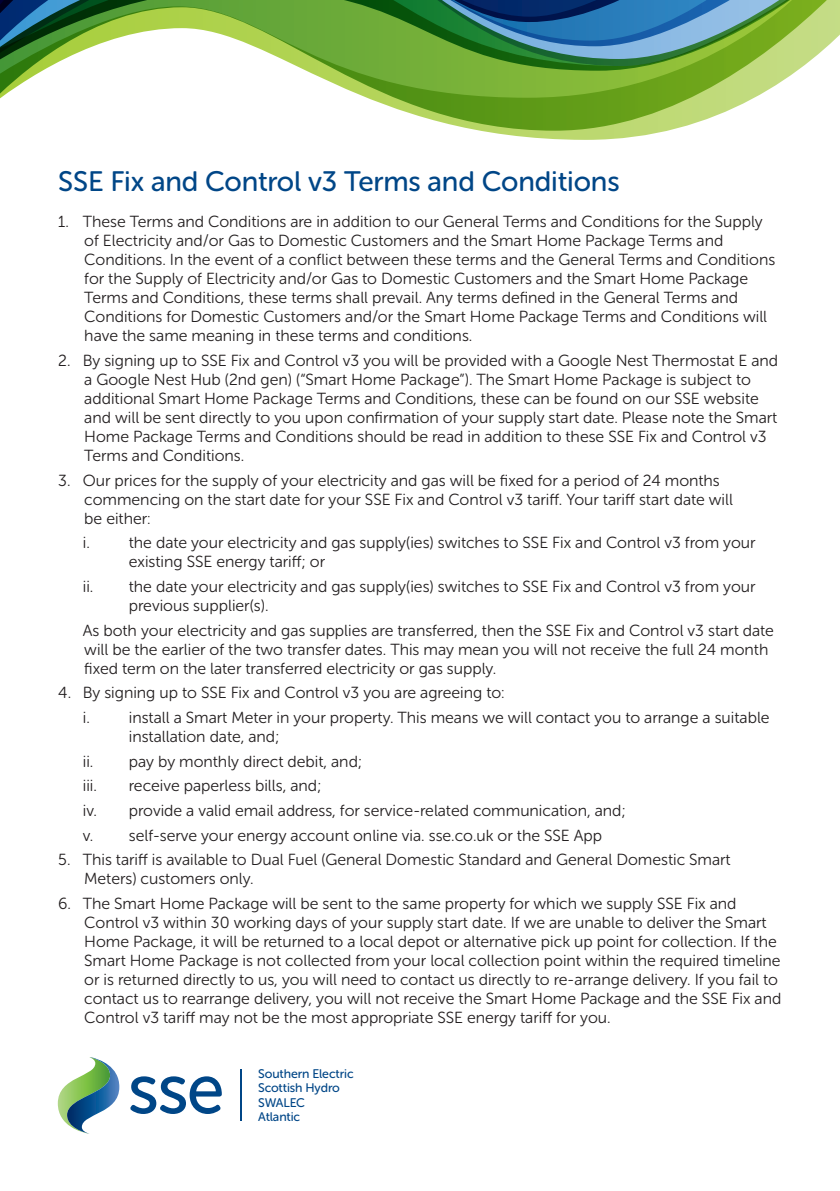
<style>
.page{position:relative;width:840px;height:1191px;background:#fff}
.page>*{position:absolute;margin:0;border:0;box-sizing:border-box;transform-origin:0 0}
.t1{font:28px "Museo Sans Rounded 500";letter-spacing:-.005em;color:#004687}
.t2{font:16px/19px "Museo Sans Rounded 300";color:#231f20}
.t3{font:12.4px/14.4px "Museo Sans Rounded 500";letter-spacing:-.01em;color:#004687}
</style>
<div class="page">
<svg style="left:58px;top:1057px;width:61px;height:76px"></svg>
<svg style="left:130px;top:1076px;width:92px;height:38px"></svg>
<hr style="left:240px;top:1069px;width:1px;height:52px;background:#004687">
<svg style="left:482px;top:131px;width:184px;height:9px"></svg>
<svg style="left:0;top:0;width:839px;height:131px"></svg>
<svg style="left:0;top:0;width:813px;height:71px"></svg>
<svg style="left:414px;top:0;width:399px;height:66px;background:#4e8c74"></svg>
<svg style="left:0;top:0;width:122px;height:64px;background:#54875c"></svg>
<h1 class="t1" style="left:58px;top:166px;width:562px">SSE Fix and Control v3 Terms and Conditions</h1>
<p class="t2" style="left:84px;top:212px;width:692px;text-indent:-26px">1. These Terms and Conditions are in addition to our General Terms and Conditions for the Supply of Electricity and/or Gas to Domestic Customers and the Smart Home Package Terms and Conditions. In the event of a conflict between these terms and the General Terms and Conditions for the Supply of Electricity and/or Gas to Domestic Customers and the Smart Home Package Terms and Conditions, these terms shall prevail. Any terms defined in the General Terms and Conditions for Domestic Customers and/or the Smart Home Package Terms and Conditions will have the same meaning in these terms and conditions.</p>
<p class="t2" style="left:84px;top:351px;width:695px;text-indent:-26px">2. By signing up to SSE Fix and Control v3 you will be provided with a Google Nest Thermostat E and a Google Nest Hub (2nd gen) (“Smart Home Package”). The Smart Home Package is subject to additional Smart Home Package Terms and Conditions, these can be found on our SSE website and will be sent directly to you upon confirmation of your supply start date. Please note the Smart Home Package Terms and Conditions should be read in addition to these SSE Fix and Control v3<br>Terms and Conditions.</p>
<p class="t2" style="left:84px;top:470px;width:649px;text-indent:-26px">3. Our prices for the supply of your electricity and gas will be fixed for a period of 24 months commencing on the start date for your SSE Fix and Control v3 tariff. Your tariff start date will be either:</p>
<p class="t2" style="left:83px;top:533px;width:9px">i.</p>
<p class="t2" style="left:129px;top:533px;width:628px">the date your electricity and gas supply(ies) switches to SSE Fix and Control v3 from your existing SSE energy tariff; or</p>
<p class="t2" style="left:129px;top:577px;width:628px;text-indent:-46px">ii. the date your electricity and gas supply(ies) switches to SSE Fix and Control v3 from your previous supplier(s).</p>
<p class="t2" style="left:83px;top:620px;width:692px">As both your electricity and gas supplies are transferred, then the SSE Fix and Control v3 start date will be the earlier of the two transfer dates. This may mean you will not receive the full 24 month fixed term on the later transferred electricity or gas supply.</p>
<p class="t2" style="left:83px;top:680px;width:423px;line-height:24.6px;text-indent:-24px">4. By signing up to SSE Fix and Control v3 you are agreeing to: i.</p>
<p class="t2" style="left:129px;top:708px;width:642px">install a Smart Meter in your property. This means we will contact you to arrange a suitable installation date, and;</p>
<p class="t2" style="left:83px;top:749px;width:281px;line-height:24.6px">ii. pay by monthly direct debit, and; iii.</p>
<p class="t2" style="left:83px;top:773px;width:544px;line-height:24.6px;text-indent:46px">receive paperless bills, and;<br>iv. provide a valid email address, for service-related communication, and; v. self-serve your energy account online via. sse.co.uk or the SSE App</p>
<p class="t2" style="left:84px;top:850px;width:647px;text-indent:-26px">5. This tariff is available to Dual Fuel (General Domestic Standard and General Domestic Smart<br>Meters) customers only.</p>
<p class="t2" style="left:84px;top:894px;width:698px;text-indent:-26px">6. The Smart Home Package will be sent to the same property for which we supply SSE Fix and Control v3 within 30 working days of your supply start date. If we are unable to deliver the Smart Home Package, it will be returned to a local depot or alternative pick up point for collection. If the Smart Home Package is not collected from your local collection point within the required timeline or is returned directly to us, you will need to contact us directly to re-arrange delivery. If you fail to contact us to rearrange delivery, you will not receive the Smart Home Package and the SSE Fix and Control v3 tariff may not be the most appropriate SSE energy tariff for you.</p>
<p class="t3" style="left:258px;top:1066px;width:97px">Southern Electric<br>Scottish Hydro<br>SWALEC<br>Atlantic</p>
</div>
